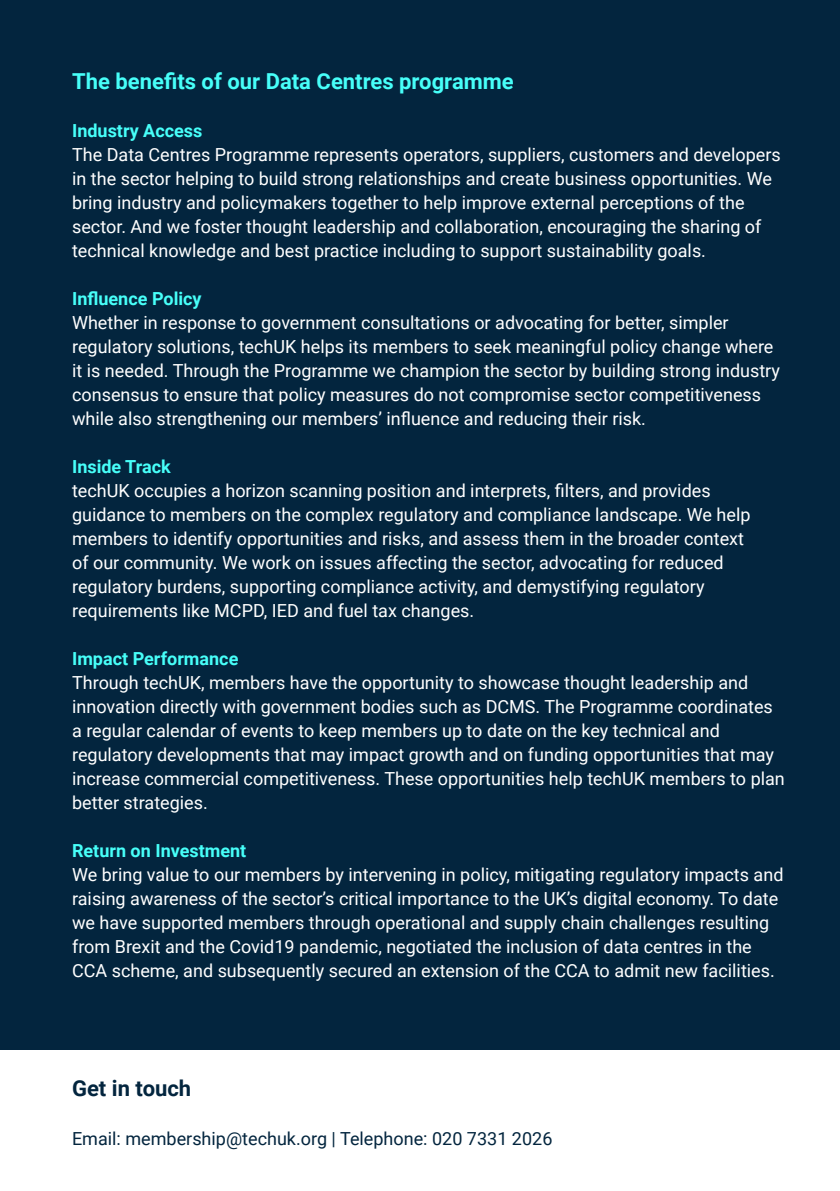
<style>
.page{position:relative;width:840px;height:1191px;background:#fff}
.page>*{position:absolute;margin:0;border:0;box-sizing:border-box;transform-origin:0 0}
.Programme_intro{font:700 22px "Roboto";color:#47fff9}
.Programme_intro-2{font:700 22px "Roboto";color:#03253e}
.Programme_intro-3{font:18px/24px "Roboto";color:#fff}
.Body_copy{font:18px/24px "Roboto";color:#fff}
.Programme_intro-4{font:18px "Roboto";color:#03253e}
.s1{font-weight:700;color:#47fff9}
</style>
<div class="page">
<div style="left:0;top:0;width:839px;height:1049px;background:#03253e"></div>
<p class="Programme_intro" style="left:72px;top:65px;width:443px">The benefits of our Data Centres programme</p>
<p class="Body_copy" style="left:72px;top:117px;width:709px"><span class="s1">Industry Access<br></span>The Data Centres Programme represents operators, suppliers, customers and developers in the sector helping to build strong relationships and create business opportunities. We bring industry and policymakers together to help improve external perceptions of the sector. And we foster thought leadership and collaboration, encouraging the sharing of technical knowledge and best practice including to support sustainability goals.</p>
<p class="Programme_intro-3" style="left:72px;top:285px;width:709px"><span class="s1">Influence Policy<br></span>Whether in response to government consultations or advocating for better, simpler regulatory solutions, techUK helps its members to seek meaningful policy change where it is needed. Through the Programme we champion the sector by building strong industry consensus to ensure that policy measures do not compromise sector competitiveness while also strengthening our members’ influence and reducing their risk.</p>
<p class="Programme_intro-3" style="left:72px;top:453px;width:679px"><span class="s1">Inside Track<br></span>techUK occupies a horizon scanning position and interprets, filters, and provides guidance to members on the complex regulatory and compliance landscape. We help members to identify opportunities and risks, and assess them in the broader context of our community. We work on issues affecting the sector, advocating for reduced regulatory burdens, supporting compliance activity, and demystifying regulatory requirements like MCPD, IED and fuel tax changes.</p>
<p class="Programme_intro-3" style="left:72px;top:645px;width:714px"><span class="s1">Impact Performance<br></span>Through techUK, members have the opportunity to showcase thought leadership and innovation directly with government bodies such as DCMS. The Programme coordinates a regular calendar of events to keep members up to date on the key technical and regulatory developments that may impact growth and on funding opportunities that may increase commercial competitiveness. These opportunities help techUK members to plan better strategies.</p>
<p class="Programme_intro-3" style="left:72px;top:837px;width:712px"><span class="s1">Return on Investment<br></span>We bring value to our members by intervening in policy, mitigating regulatory impacts and raising awareness of the sector’s critical importance to the UK’s digital economy. To date we have supported members through operational and supply chain challenges resulting from Brexit and the Covid19 pandemic, negotiated the inclusion of data centres in the CCA scheme, and subsequently secured an extension of the CCA to admit new facilities.</p>
<p class="Programme_intro-2" style="left:72px;top:1073px;width:121px">Get in touch</p>
<p class="Programme_intro-4" style="left:72px;top:1125px;width:481px">Email: membership@techuk.org | Telephone: 020 7331 2026</p>
</div>
